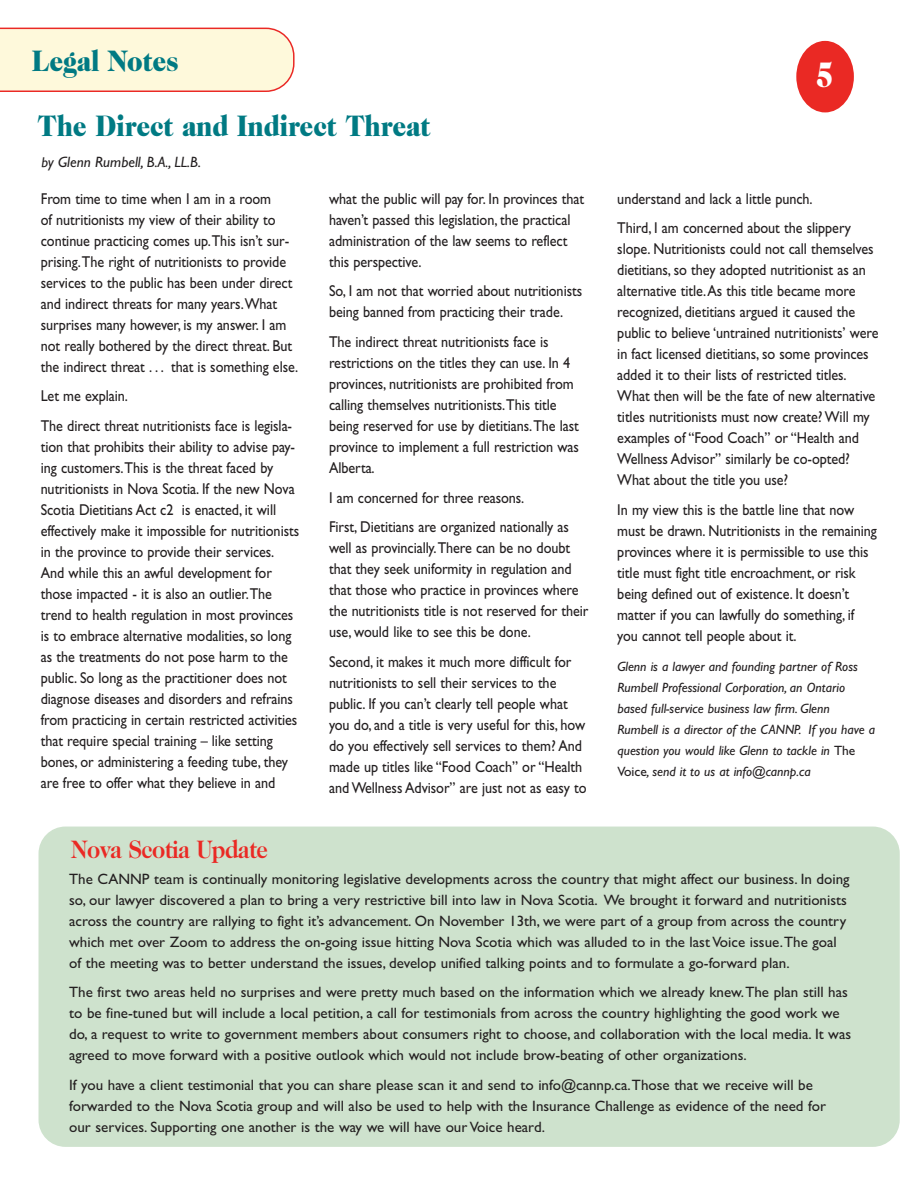
<style>
.page{position:relative;width:918px;height:1188px;background:#fff}
.page>*{position:absolute;margin:0;border:0;box-sizing:border-box;transform-origin:0 0}
.t1{font:900 36px "Caslon Two Twenty Four";color:#fff;scale:.8 1}
.t2{font:900 30px "Caslon Two Twenty Four";letter-spacing:-.01em;color:#007a83;scale:.9 1}
.t3{font:700 25.5px "Caslon Two Twenty Four";letter-spacing:-.025em;color:#ea2924;scale:.9 1}
.t4{font:15.75px/21px "Gill Sans";letter-spacing:-.005em;color:#231f20;scale:.9 1}
.t5{font:15px/21px "Gill Sans";color:#231f20}
.t6{font:italic 15px "Gill Sans";color:#231f20}
.t7{font:italic 13.5px/21px "Gill Sans";color:#231f20}
.s1{font-size:14.25px}
.s2{font-style:normal}
</style>
<div class="page">
<div style="left:796px;top:41px;width:58px;height:71px;background:#ea2924;border-radius:50%"></div>
<svg style="left:0;top:28px;width:295px;height:64px;background:#fdefd3"></svg>
<div style="left:39px;top:827px;width:861px;height:320px;background:#cee2cd;border-radius:27px"></div>
<h2 class="t2" style="left:32px;top:49px;width:165px">Legal Notes</h2>
<h2 class="t2" style="left:38px;top:114px;width:438px">The Direct and Indirect Threat</h2>
<p class="t6" style="left:41px;top:156px;width:161px"><span class="s1">b</span>y Glenn Rumbell, B.A., LL.B.</p>
<p class="t4" style="left:41px;top:189px;width:288px">From time to time when I am in a room<br>of nutritionists my view of their ability to continue practicing comes up.This isn’t sur&shy;prising.The right of nutritionists to provide services to the public has been under direct and indirect threats for many years.What surprises many however, is my answer. I am not really bothered by the direct threat. But the indirect threat . . . that is something else.</p>
<p class="t4" style="left:41px;top:383px;width:281px;line-height:29.7px">Let me explain.<br>The direct threat nutritionists face is legisla-</p>
<p class="t4" style="left:41px;top:438px;width:289px">tion that prohibits their ability to advise pay&shy;ing customers.This is the threat faced by nutritionists in Nova Scotia. If the new Nova Scotia Dietitians Act c2 is enacted, it will effectively make it impossible for nutritionists in the province to provide their services.<br>And while this an awful development for those impacted - it is also an outlier.The trend to health regulation in most provinces is to embrace alternative modalities, so long as the treatments do not pose harm to the public. So long as the practitioner does not diagnose diseases and disorders and refrains from practicing in certain restricted activities that require special training – like setting bones, or administering a feeding tube, they are free to offer what they believe in and</p>
<h3 class="t3" style="left:71px;top:839px;width:220px">Nova Scotia Update</h3>
<p class="t4" style="left:329px;top:189px;width:285px">what the public will pay for. In provinces that haven’t passed this legislation, the practical administration of the law seems to reflect this perspective.</p>
<p class="t4" style="left:329px;top:282px;width:283px">So, I am not that worried about nutritionists being banned from practicing their trade.</p>
<p class="t4" style="left:329px;top:333px;width:279px">The indirect threat nutritionists face is restrictions on the titles they can use. In 4 provinces, nutritionists are prohibited from calling themselves nutritionists.This title being reserved for use by dietitians.The last province to implement a full restriction was Alberta.</p>
<p class="t4" style="left:329px;top:484px;width:268px;line-height:29.7px">I am concerned for three reasons.<br>First, Dietitians are organized nationally as</p>
<p class="t4" style="left:329px;top:539px;width:290px">well as provincially.There can be no doubt that they seek uniformity in regulation and that those who practice in provinces where the nutritionists title is not reserved for their use, would like to see this be done.</p>
<p class="t4" style="left:329px;top:653px;width:288px">Second, it makes it much more difficult for nutritionists to sell their services to the public. If you can’t clearly tell people what you do, and a title is very useful for this, how do you effectively sell services to them? And made up titles like “Food Coach” or “Health and Wellness Advisor” are just not as easy to</p>
<h1 class="t1" style="left:816px;top:61px;width:23px">5</h1>
<p class="t4" style="left:617px;top:185px;width:261px;line-height:29.7px">understand and lack a little punch.<br>Third, I am concerned about the slippery</p>
<p class="t4" style="left:617px;top:240px;width:292px">slope. Nutritionists could not call themselves dietitians, so they adopted nutritionist as an alternative title.As this title became more recognized, dietitians argued it caused the public to believe ‘untrained nutritionists’ were in fact licensed dietitians, so some provinces added it to their lists of restricted titles.<br>What then will be the fate of new alternative titles nutritionists must now create? Will my examples of “Food Coach” or “Health and Wellness Advisor” similarly be co-opted?<br>What about the title you use?</p>
<p class="t4" style="left:617px;top:501px;width:290px">In my view this is the battle line that now must be drawn. Nutritionists in the remaining provinces where it is permissible to use this title must fight title encroachment, or risk being defined out of existence. It doesn’t matter if you can lawfully do something, if you cannot tell people about it.</p>
<p class="t7" style="left:617px;top:657px;width:259px">Glenn is a lawyer and founding partner of Ross Rumbell Professional Corporation, an Ontario based full-service business law firm. Glenn<br>Rumbell is a director of the CANNP. If you have a question you would like Glenn to tackle in <span class="s2">The Voice</span>, send it to us at info@cannp.ca</p>
<p class="t5" style="left:69px;top:868px;width:782px">The CANNP team is continually monitoring legislative developments across the country that might affect our business. In doing so, our lawyer discovered a plan to bring a very restrictive bill into law in Nova Scotia. We brought it forward and nutritionists across the country are rallying to fight it’s advancement. On November 13th, we were part of a group from across the country which met over Zoom to address the on-going issue hitting Nova Scotia which was alluded to in the last Voice issue.The goal of the meeting was to better understand the issues, develop unified talking points and to formulate a go-forward plan.</p>
<p class="t5" style="left:69px;top:982px;width:784px">The first two areas held no surprises and were pretty much based on the information which we already knew.The plan still has to be fine-tuned but will include a local petition, a call for testimonials from across the country highlighting the good work we do, a request to write to government members about consumers right to choose, and collaboration with the local media. It was agreed to move forward with a positive outlook which would not include brow-beating of other organizations.</p>
<p class="t5" style="left:69px;top:1074px;width:758px">If you have a client testimonial that you can share please scan it and send to info@cannp.ca.Those that we receive will be forwarded to the Nova Scotia group and will also be used to help with the Insurance Challenge as evidence of the need for our services. Supporting one another is the way we will have our Voice heard.</p>
</div>
